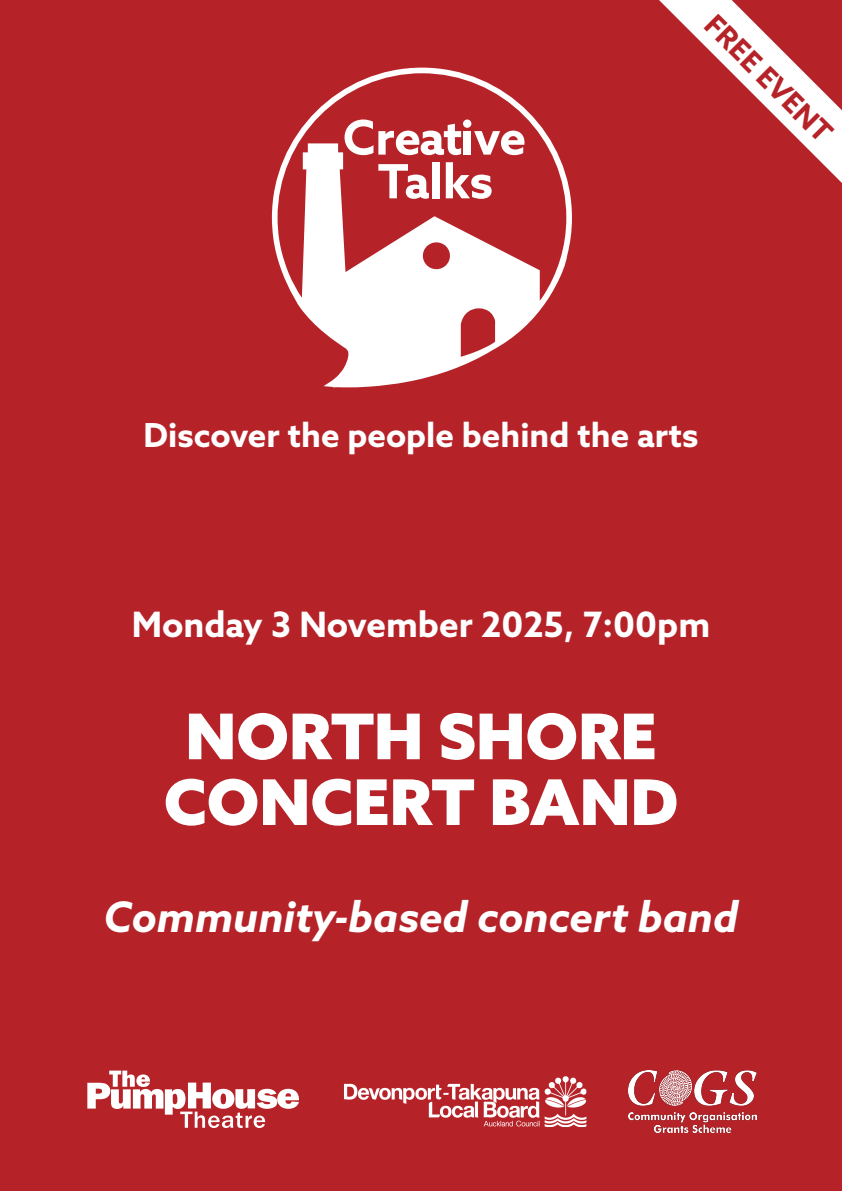
<style>
.page{position:relative;width:842px;height:1191px;background:#b52329}
.page>*{position:absolute;margin:0;border:0;box-sizing:border-box;transform-origin:0 0}
.t1{font:900 63px/65.7px "Azo Sans";color:#fff;text-align:center}
.t2{font:italic 700 42px "Azo Sans";color:#fff}
.t3{font:700 35px "Azo Sans";color:#fff}
.t4{font:700 33.1px "Azo Sans";color:#fff}
.t5{font:700 28.5px "Azo Sans";color:#b52329}
</style>
<div class="page">
<svg style="left:272px;top:68px;width:300px;height:319px"></svg>
<svg style="left:87px;top:1070px;width:212px;height:58px"></svg>
<img style="left:343px;top:1076px;width:244px;height:52px">
<img style="left:628px;top:1070px;width:129px;height:63px">
<svg style="left:659px;top:0;width:183px;height:183px"></svg>
<p class="t5" style="left:723px;top:6px;width:168px;rotate:45deg">FREE EVENT</p>
<p class="t4" style="left:144px;top:413px;width:556px">Discover the people behind the arts</p>
<p class="t3" style="left:132px;top:601px;width:580px">Monday 3 November 2025, 7:00pm</p>
<p class="t1" style="left:164px;top:702px;width:516px">NORTH SHORE<br>CONCERT BAND</p>
<p class="t2" style="left:104px;top:889px;width:636px">Community-based concert band</p>
</div>
